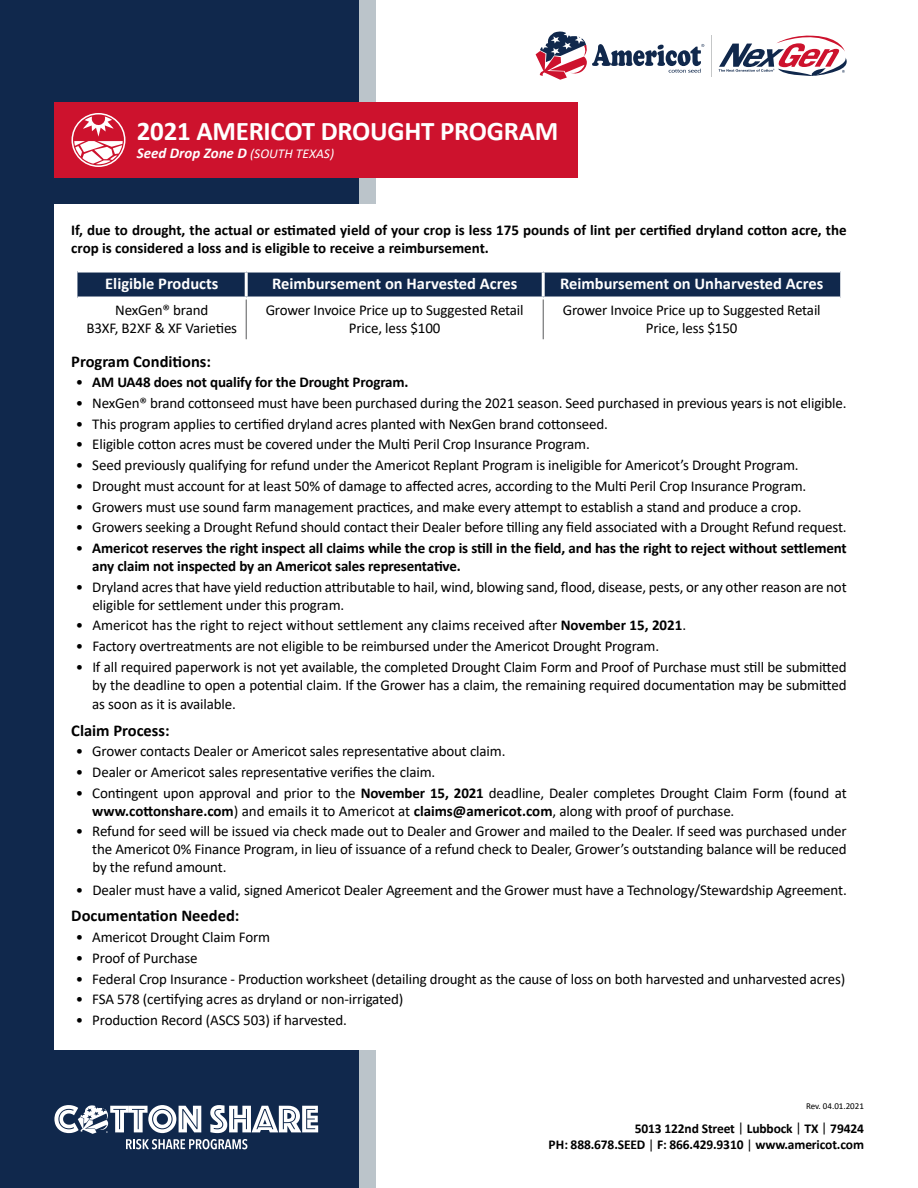
<style>
.page{position:relative;width:918px;height:1188px;background:#fff}
.page>*{position:absolute;margin:0;border:0;box-sizing:border-box;transform-origin:0 0}
.t1{font:700 27px "Calibri";letter-spacing:-.01em;color:#fff}
.t2{font:700 16.5px "Calibri";color:#fff}
.t3{font:700 16.5px "Calibri";color:#000}
.t4{font:15px/18px "Calibri";letter-spacing:-.01em;color:#000;text-align:center}
.t5{font:700 15px/18px "Calibri";letter-spacing:-.01em;color:#000}
.t6{font:italic 700 15px "Calibri";color:#fff}
.t7{font:700 13.5px/16.2px "Calibri";letter-spacing:-.01em;color:#000;text-align:right}
.t8{font:9px "Calibri";color:#000}
.s1{font-weight:400;font-size:13.5px}
.s2{font-weight:400}
.s3{font-weight:700}
</style>
<div class="page">
<div style="left:0;top:0;width:359px;height:1188px;background:#10284c"></div>
<div style="left:359px;top:0;width:17px;height:1188px;background:#bbc4ca"></div>
<div style="left:54px;top:102px;width:524px;height:76px;background:#cd122d"></div>
<div style="left:54px;top:204px;width:810px;height:846px;background:#fff"></div>
<svg style="left:536px;top:32px;width:168px;height:48px"></svg>
<hr style="left:711px;top:35px;width:1px;height:41px;background:#c5c7c8">
<svg style="left:719px;top:35px;width:128px;height:41px"></svg>
<div style="left:77px;top:273px;width:763px;height:24px;background:#10284c"></div>
<hr style="left:245px;top:273px;width:3px;height:24px;background:#fff">
<hr style="left:542px;top:273px;width:3px;height:24px;background:#fff">
<hr style="left:246px;top:300px;width:1px;height:39px;background:#58595b">
<hr style="left:543px;top:300px;width:1px;height:39px;background:#58595b">
<svg style="left:54px;top:1105px;width:264px;height:44px"></svg>
<svg style="left:71px;top:113px;width:54px;height:54px"></svg>
<h1 class="t1" style="left:137px;top:112px;width:423px">2021 AMERICOT DROUGHT PROGRAM</h1>
<p class="t6" style="left:137px;top:143px;width:199px">Seed Drop Zone D <span class="s1">(SOUTH TEXAS)</span></p>
<p class="t5" style="left:71px;top:220px;width:777px">If, due to drought, the actual or estimated yield of your crop is less 175 pounds of lint per certified dryland cotton acre, the crop is considered a loss and is eligible to receive a reimbursement.</p>
<p class="t2" style="left:105px;top:272px;width:115px">Eligible Products</p>
<p class="t2" style="left:272px;top:272px;width:247px">Reimbursement on Harvested Acres</p>
<p class="t2" style="left:560px;top:272px;width:265px">Reimbursement on Unharvested Acres</p>
<p class="t4" style="left:86px;top:301px;width:152px">NexGen® brand<br>B3XF, B2XF &amp; XF Varieties</p>
<p class="t4" style="left:266px;top:301px;width:260px">Grower Invoice Price up to Suggested Retail<br>Price, less $100</p>
<p class="t4" style="left:563px;top:301px;width:260px">Grower Invoice Price up to Suggested Retail<br>Price, less $150</p>
<p class="t3" style="left:71px;top:349px;width:141px">Program Conditions:</p>
<p class="t5" style="left:76px;top:373px;width:334px"><span class="s2">•</span> AM UA48 does not qualify for the Drought Program.</p>
<p class="t4" style="left:76px;top:394px;width:772px">• NexGen® brand cottonseed must have been purchased during the 2021 season. Seed purchased in previous years is not eligible.</p>
<p class="t4" style="left:76px;top:414px;width:534px">• This program applies to certified dryland acres planted with NexGen brand cottonseed.</p>
<p class="t4" style="left:76px;top:435px;width:516px">• Eligible cotton acres must be covered under the Multi Peril Crop Insurance Program.</p>
<p class="t4" style="left:76px;top:456px;width:724px">• Seed previously qualifying for refund under the Americot Replant Program is ineligible for Americot’s Drought Program.</p>
<p class="t4" style="left:76px;top:476px;width:732px">• Drought must account for at least 50% of damage to affected acres, according to the Multi Peril Crop Insurance Program.</p>
<p class="t4" style="left:76px;top:497px;width:727px">• Growers must use sound farm management practices, and make every attempt to establish a stand and produce a crop.</p>
<p class="t4" style="left:76px;top:518px;width:772px">• Growers seeking a Drought Refund should contact their Dealer before tilling any field associated with a Drought Refund request.</p>
<p class="t5" style="left:92px;top:539px;width:756px;text-indent:-16px"><span class="s2">•</span> Americot reserves the right inspect all claims while the crop is still in the field, and has the right to reject without settlement any claim not inspected by an Americot sales representative.</p>
<p class="t4" style="left:92px;top:577px;width:756px;text-align:left;text-indent:-17px">• Dryland acres that have yield reduction attributable to hail, wind, blowing sand, flood, disease, pests, or any other reason are not eligible for settlement under this program.</p>
<p class="t4" style="left:76px;top:616px;width:612px">• Americot has the right to reject without settlement any claims received after <span class="s3">November 15, 2021</span>.</p>
<p class="t4" style="left:76px;top:637px;width:585px">• Factory overtreatments are not eligible to be reimbursed under the Americot Drought Program.</p>
<p class="t4" style="left:92px;top:657px;width:756px;line-height:18.6px;text-align:justify;text-indent:-16px">• If all required paperwork is not yet available, the completed Drought Claim Form and Proof of Purchase must still be submitted by the deadline to open a potential claim. If the Grower has a claim, the remaining required documentation may be submitted as soon as it is available.</p>
<p class="t3" style="left:71px;top:718px;width:100px">Claim Process:</p>
<p class="t4" style="left:76px;top:742px;width:431px">• Grower contacts Dealer or Americot sales representative about claim.</p>
<p class="t4" style="left:76px;top:763px;width:361px">• Dealer or Americot sales representative verifies the claim.</p>
<p class="t4" style="left:92px;top:783px;width:756px;text-align:left;text-indent:-17px">• Contingent upon approval and prior to the <span class="s3">November 15, 2021</span> deadline, Dealer completes Drought Claim Form (found at <span class="s3">www.cottonshare.com</span>) and emails it to Americot at <span class="s3">claims@americot.com</span>, along with proof of purchase.</p>
<p class="t4" style="left:92px;top:822px;width:756px;text-align:justify;text-indent:-17px">• Refund for seed will be issued via check made out to Dealer and Grower and mailed to the Dealer. If seed was purchased under the Americot 0% Finance Program, in lieu of issuance of a refund check to Dealer, Grower’s outstanding balance will be reduced by the refund amount.</p>
<p class="t4" style="left:76px;top:881px;width:772px">• Dealer must have a valid, signed Americot Dealer Agreement and the Grower must have a Technology/Stewardship Agreement.</p>
<p class="t3" style="left:71px;top:904px;width:170px">Documentation Needed:</p>
<p class="t4" style="left:76px;top:928px;width:196px">• Americot Drought Claim Form</p>
<p class="t4" style="left:76px;top:948px;width:123px">• Proof of Purchase</p>
<p class="t4" style="left:76px;top:969px;width:771px">• Federal Crop Insurance - Production worksheet (detailing drought as the cause of loss on both harvested and unharvested acres)</p>
<p class="t4" style="left:76px;top:990px;width:329px">• FSA 578 (certifying acres as dryland or non-irrigated)</p>
<p class="t4" style="left:76px;top:1011px;width:273px">• Production Record (ASCS 503) if harvested.</p>
<p class="t8" style="left:806px;top:1100px;width:59px">Rev. 04.01.2021</p>
<p class="t7" style="left:549px;top:1120px;width:317px">5013 122nd Street <span class="s2">|</span> Lubbock <span class="s2">|</span> TX <span class="s2">|</span> 79424<br>PH: 888.678.SEED <span class="s2">|</span> F: 866.429.9310 <span class="s2">|</span> www.americot.com</p>
</div>
